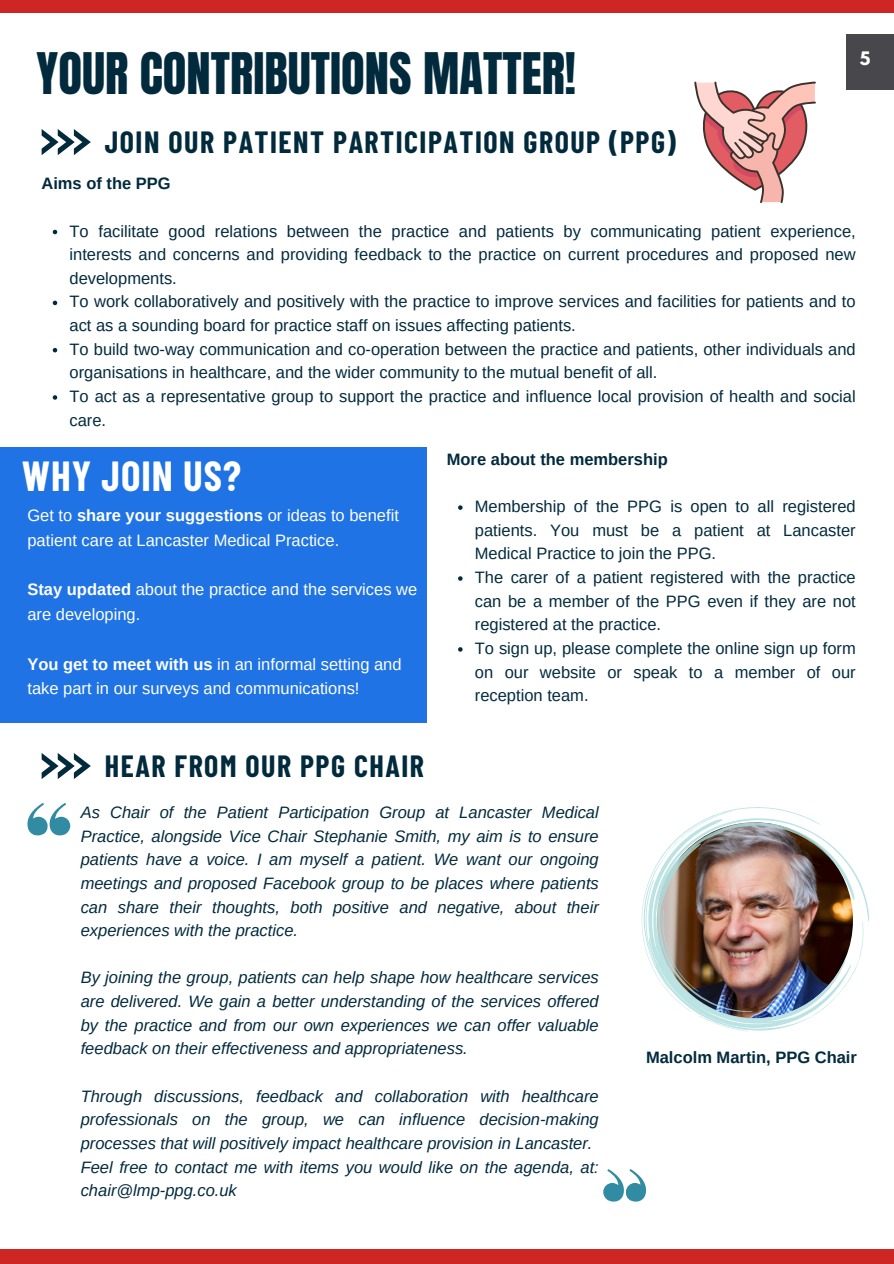
<style>
.page{position:relative;width:894px;height:1264px;background:#fff}
.page>*{position:absolute;margin:0;border:0;box-sizing:border-box;transform-origin:0 0}
.t1{font:48.75px "Anton";color:#022a3d}
.t2{font:700 41.1px "Barlow Condensed";letter-spacing:.025em;color:#fff}
.t3{font:700 30px "Barlow Condensed";letter-spacing:.05em;color:#022a3d}
.t4{font:16.5px/23.7px "Arimo";color:#022a3d;text-align:justify}
.t5{font:italic 16.5px/23.7px "Arimo";color:#022a3d;text-align:justify}
.t6{font:16.5px/24.8px "Arimo";color:#fff}
.t7{font:700 16.5px "Arimo";color:#022a3d}
.t8{font:700 16.5px "League Spartan";color:#fff}
.s1{font-weight:700}
</style>
<div class="page">
<svg style="left:42px;top:129px;width:49px;height:26px"></svg>
<div style="left:0;top:0;width:893px;height:12px;background:#ce2624"></div>
<div style="left:0;top:1249px;width:893px;height:14px;background:#ce2624"></div>
<div style="left:846px;top:34px;width:47px;height:55px;background:#48484c"></div>
<div style="left:0;top:447px;width:427px;height:275px;background:#1f73e4"></div>
<svg style="left:42px;top:753px;width:49px;height:25px"></svg>
<svg style="left:694px;top:82px;width:121px;height:121px"></svg>
<svg style="left:27px;top:803px;width:43px;height:32px"></svg>
<svg style="left:603px;top:1169px;width:42px;height:32px"></svg>
<img style="left:641px;top:807px;width:222px;height:224px">
<svg style="left:53px;top:230px;width:4px;height:4px"></svg>
<svg style="left:53px;top:301px;width:4px;height:4px"></svg>
<svg style="left:53px;top:348px;width:4px;height:4px"></svg>
<svg style="left:53px;top:395px;width:4px;height:5px"></svg>
<svg style="left:458px;top:505px;width:4px;height:5px"></svg>
<svg style="left:458px;top:576px;width:4px;height:4px"></svg>
<svg style="left:458px;top:647px;width:4px;height:4px"></svg>
<p class="t1" style="left:37px;top:39px;width:541px">YOUR CONTRIBUTIONS MATTER!</p>
<p class="t3" style="left:105px;top:123px;width:572px">JOIN OUR PATIENT PARTICIPATION GROUP (PPG)</p>
<p class="t8" style="left:859px;top:51px;width:12px">5</p>
<p class="t7" style="left:41px;top:174px;width:131px">Aims of the PPG</p>
<p class="t4" style="left:69px;top:219px;width:787px">To facilitate good relations between the practice and patients by communicating patient experience, interests and concerns and providing feedback to the practice on current procedures and proposed new developments.</p>
<h2 class="t4" style="left:69px;top:290px;width:787px">To work collaboratively and positively with the practice to improve services and facilities for patients and to act as a sounding board for practice staff on issues affecting patients.</h2>
<p class="t4" style="left:69px;top:337px;width:787px">To build two-way communication and co-operation between the practice and patients, other individuals and organisations in healthcare, and the wider community to the mutual benefit of all.</p>
<p class="t4" style="left:69px;top:384px;width:787px">To act as a representative group to support the practice and influence local provision of health and social care.</p>
<p class="t7" style="left:446px;top:450px;width:222px">More about the membership</p>
<h4 class="t4" style="left:474px;top:494px;width:382px">Membership of the PPG is open to all registered patients. You must be a patient at Lancaster Medical Practice to join the PPG.</h4>
<p class="t4" style="left:474px;top:565px;width:382px">The carer of a patient registered with the practice can be a member of the PPG even if they are not registered at the practice.</p>
<p class="t4" style="left:474px;top:636px;width:382px">To sign up, please complete the online sign up form on our website or speak to a member of our reception team.</p>
<p class="t2" style="left:22px;top:449px;width:220px">WHY JOIN US?</p>
<p class="t6" style="left:27px;top:503px;width:373px">Get to <span class="s1">share your suggestions</span> or ideas to benefit patient care at Lancaster Medical Practice.</p>
<h3 class="t6" style="left:27px;top:577px;width:391px"><span class="s1">Stay updated</span> about the practice and the services we are developing.</h3>
<p class="t6" style="left:27px;top:651px;width:375px"><span class="s1">You get to meet with us</span> in an informal setting and take part in our surveys and communications!</p>
<p class="t3" style="left:105px;top:747px;width:320px">HEAR FROM OUR PPG CHAIR</p>
<p class="t5" style="left:81px;top:800px;width:519px">As Chair of the Patient Participation Group at Lancaster Medical Practice, alongside Vice Chair Stephanie Smith, my aim is to ensure patients have a voice. I am myself a patient. We want our ongoing meetings and proposed Facebook group to be places where patients can share their thoughts, both positive and negative, about their experiences with the practice.</p>
<h3 class="t5" style="left:81px;top:965px;width:519px">By joining the group, patients can help shape how healthcare services are delivered. We gain a better understanding of the services offered by the practice and from our own experiences we can offer valuable feedback on their effectiveness and appropriateness.</h3>
<p class="t5" style="left:81px;top:1083px;width:519px">Through discussions, feedback and collaboration with healthcare professionals on the group, we can influence decision-making processes that will positively impact healthcare provision in Lancaster.</p>
<h4 class="t5" style="left:81px;top:1154px;width:519px">Feel free to contact me with items you would like on the agenda, at: chair@lmp-ppg.co.uk</h4>
<p class="t7" style="left:646px;top:1047px;width:212px">Malcolm Martin, PPG Chair</p>
</div>
